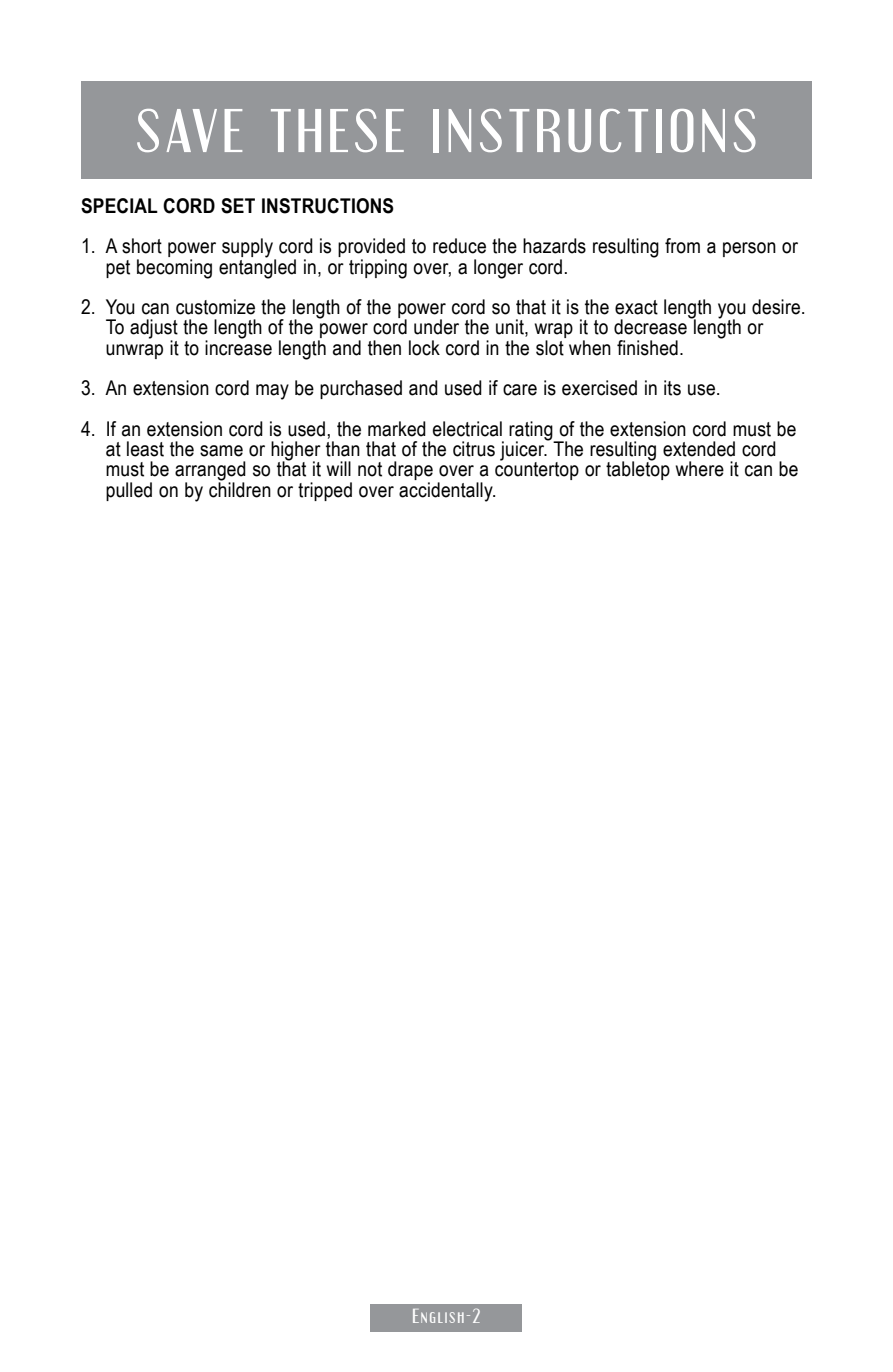
<style>
.page{position:relative;width:893px;height:1372px;background:#fff}
.page>*{position:absolute;margin:0;border:0;box-sizing:border-box;transform-origin:0 0}
.t1{font:54px "Engebrechtre";letter-spacing:.1em;color:#fff}
.t2{font:20.25px/20.2px "Arial Narrow";letter-spacing:.01em;color:#000;scale:1.05 1}
.t3{font:700 20.25px "Arial Narrow";letter-spacing:.01em;color:#000;scale:1.05 1}
.t4{font:18px "Engebrechtre";letter-spacing:.1em;color:#fff}
</style>
<div class="page">
<div style="left:371px;top:1303px;width:151px;height:28px;background:#95979a"></div>
<div style="left:81px;top:81px;width:731px;height:97px;background:#95979a"></div>
<h1 class="t1" style="left:136px;top:99px;width:623px">SAVE THESE INSTRUCTIONS</h1>
<p class="t3" style="left:81px;top:190px;width:300px">SPECIAL CORD SET INSTRUCTIONS</p>
<p class="t2" style="left:106px;top:235px;width:661px;text-indent:-25px">1. A short power supply cord is provided to reduce the hazards resulting from a person or pet becoming entangled in, or tripping over, a longer cord.</p>
<p class="t2" style="left:106px;top:296px;width:668px;text-indent:-25px">2. You can customize the length of the power cord so that it is the exact length you desire.<br>To adjust the length of the power cord under the unit, wrap it to decrease length or unwrap it to increase length and then lock cord in the slot when finished.</p>
<p class="t2" style="left:81px;top:377px;width:611px">3. An extension cord may be purchased and used if care is exercised in its use.</p>
<p class="t2" style="left:106px;top:418px;width:661px;text-indent:-25px">4. If an extension cord is used, the marked electrical rating of the extension cord must be at least the same or higher than that of the citrus juicer. The resulting extended cord must be arranged so that it will not drape over a countertop or tabletop where it can be pulled on by children or tripped over accidentally.</p>
<p class="t4" style="left:412px;top:1305px;width:69px">English-2</p>
</div>
